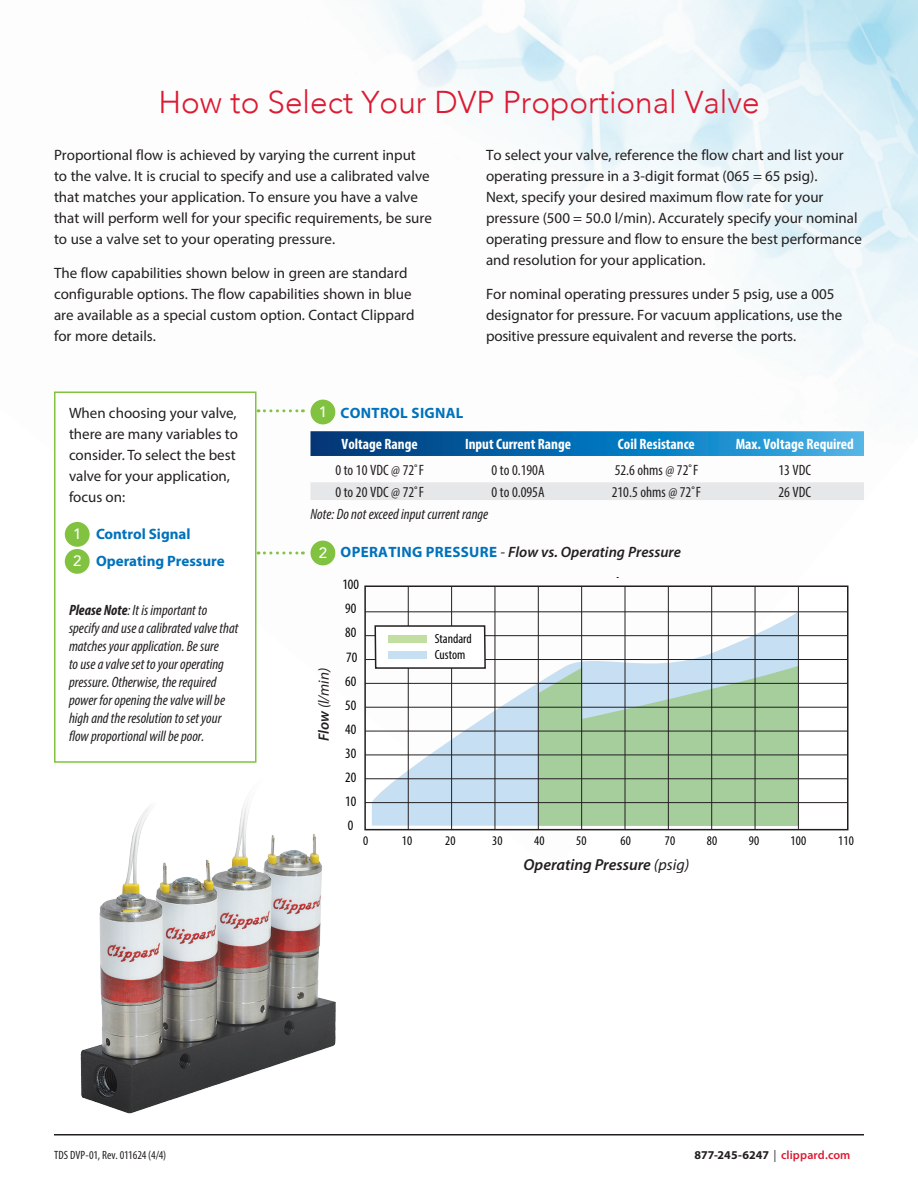
<style>
.page{position:relative;width:918px;height:1188px;background:#fff}
.page>*{position:absolute;margin:0;border:0;box-sizing:border-box;transform-origin:0 0}
.H2_Header__R{font:300 31.5px "Avenir";color:#dc1a32}
.t1{font:italic 600 16.05px "Myriad Pro";color:#231f20}
.Copy{font:15px/21px "Myriad Pro";color:#231f20}
.Copy-2{font:italic condensed 15px/18px "Myriad Pro";color:#231f20}
.t2{font:condensed 15px "Myriad Pro";color:#231f20}
.Order_Header{font:700 condensed 15px "Myriad Pro";color:#fff}
.t3{font:italic 600 15px "Myriad Pro";color:#231f20}
.Copy-3{font:700 15px/27px "Myriad Pro";color:#0072bc}
.Copy-4{font:700 15px "Myriad Pro";letter-spacing:.02em;color:#0072bc}
.t4{font:italic 15px "Myriad Pro";color:#231f20}
.t5{font:500 15px "Avenir";color:#fff}
.t6{font:condensed 14.4px/24px "Myriad Pro";color:#050504}
.t7{font:condensed 13.35px "Myriad Pro";letter-spacing:.02em;color:#050504}
.t8{font:condensed 13.35px/15.3px "Myriad Pro";color:#050504}
.t9{font:condensed 12px "Myriad Pro";color:#231f20}
.t10{font:700 12px "Myriad Pro";letter-spacing:.005em;color:#231f20}
.s1{font-weight:700}
.s2{font-weight:700;font-style:normal;color:#0072bc}
.s3{font-weight:400}
.s4{font-weight:600}
.s5{font-weight:400;font-stretch:condensed}
.s6{font-weight:600;color:#dc1a32}
</style>
<div class="page">
<img style="left:54px;top:0;width:864px;height:831px">
<svg style="left:258px;top:409px;width:45px;height:3px"></svg>
<svg style="left:258px;top:552px;width:45px;height:3px"></svg>
<svg style="left:310px;top:431px;width:554px;height:25px;background:#1373b3"></svg>
<div style="left:310px;top:482px;width:554px;height:18px;background:#e6e7e9"></div>
<div style="left:310px;top:400px;width:25px;height:24px;background:#81c340;border-radius:50%"></div>
<div style="left:310px;top:541px;width:25px;height:24px;background:#81c340;border-radius:50%"></div>
<svg style="left:372px;top:613px;width:426px;height:213px"></svg>
<svg style="left:539px;top:666px;width:259px;height:160px;background:#a8cda7"></svg>
<hr style="left:365px;top:612px;width:483px;height:1px;background:#231f20">
<hr style="left:365px;top:635px;width:483px;height:1px;background:#231f20">
<hr style="left:365px;top:659px;width:483px;height:1px;background:#231f20">
<hr style="left:365px;top:683px;width:483px;height:1px;background:#231f20">
<hr style="left:365px;top:707px;width:483px;height:1px;background:#231f20">
<hr style="left:365px;top:731px;width:483px;height:1px;background:#231f20">
<hr style="left:365px;top:755px;width:483px;height:1px;background:#231f20">
<hr style="left:365px;top:779px;width:483px;height:1px;background:#231f20">
<hr style="left:365px;top:802px;width:483px;height:1px;background:#231f20">
<hr style="left:408px;top:586px;width:1px;height:244px;background:#231f20">
<hr style="left:451px;top:586px;width:1px;height:244px;background:#231f20">
<hr style="left:495px;top:586px;width:1px;height:244px;background:#231f20">
<hr style="left:538px;top:586px;width:1px;height:244px;background:#231f20">
<hr style="left:581px;top:586px;width:1px;height:244px;background:#231f20">
<hr style="left:625px;top:586px;width:1px;height:244px;background:#231f20">
<hr style="left:668px;top:586px;width:1px;height:244px;background:#231f20">
<hr style="left:711px;top:586px;width:1px;height:244px;background:#231f20">
<hr style="left:755px;top:586px;width:1px;height:244px;background:#231f20">
<hr style="left:798px;top:586px;width:1px;height:244px;background:#231f20">
<div style="left:364px;top:586px;width:485px;height:244px;border:2px solid #231f20"></div>
<svg style="left:374px;top:625px;width:113px;height:45px"></svg>
<div style="left:389px;top:636px;width:38px;height:7px;background:#c2dea0"></div>
<div style="left:389px;top:651px;width:38px;height:7px;background:#c7dff2"></div>
<hr style="left:54px;top:1134px;width:810px;height:2px;background:#231f20">
<div style="left:55px;top:392px;width:201px;height:370px;background:#fff"></div>
<div style="left:54px;top:392px;width:202px;height:371px;border:2px solid #81c340"></div>
<div style="left:65px;top:522px;width:25px;height:25px;background:#81c340;border-radius:50%"></div>
<div style="left:65px;top:549px;width:25px;height:25px;background:#81c340;border-radius:50%"></div>
<img style="left:70px;top:770px;width:277px;height:344px">
<p class="H2_Header__R" style="left:158px;top:83px;width:603px">How to Select Your DVP Proportional Valve</p>
<p class="Copy" style="left:54px;top:144px;width:379px">Proportional flow is achieved by varying the current input to the valve. It is crucial to specify and use a calibrated valve that matches your application. To ensure you have a valve that will perform well for your specific requirements, be sure to use a valve set to your operating pressure.</p>
<p class="Copy" style="left:54px;top:262px;width:362px">The flow capabilities shown below in green are standard configurable options. The flow capabilities shown in blue are available as a special custom option. Contact Clippard for more details.</p>
<p class="Copy" style="left:486px;top:144px;width:377px">To select your valve, reference the flow chart and list your operating pressure in a 3-digit format (065 = 65 psig).<br>Next, specify your desired maximum flow rate for your pressure (500 = 50.0 l/min). Accurately specify your nominal operating pressure and flow to ensure the best performance and resolution for your application.</p>
<p class="Copy" style="left:486px;top:283px;width:358px">For nominal operating pressures under 5 psig, use a 005 designator for pressure. For vacuum applications, use the positive pressure equivalent and reverse the ports.</p>
<p class="Copy" style="left:69px;top:402px;width:170px">When choosing your valve, there are many variables to consider. To select the best valve for your application, focus on:</p>
<p class="Copy-3" style="left:96px;top:519px;width:130px">Control Signal<br>Operating Pressure</p>
<p class="Copy-2" style="left:69px;top:601px;width:171px"><span class="s1">Please Note</span>: It is important to specify and use a calibrated valve that matches your application. Be sure<br>to use a valve set to your operating pressure. Otherwise, the required power for opening the valve will be high and the resolution to set your flow proportional will be poor.</p>
<p class="t5" style="left:73px;top:521px;width:10px">1</p>
<p class="t5" style="left:73px;top:548px;width:10px">2</p>
<p class="t5" style="left:319px;top:399px;width:10px">1</p>
<p class="Copy-4" style="left:341px;top:403px;width:124px">CONTROL SIGNAL</p>
<p class="Order_Header" style="left:342px;top:435px;width:78px">Voltage Range</p>
<p class="Order_Header" style="left:465px;top:435px;width:108px">Input Current Range</p>
<p class="Order_Header" style="left:618px;top:435px;width:78px">Coil Resistance</p>
<p class="Order_Header" style="left:736px;top:435px;width:120px">Max. Voltage Required</p>
<p class="t2" style="left:335px;top:461px;width:90px">0 to 10 VDC @ 72˚F</p>
<p class="t2" style="left:492px;top:461px;width:55px">0 to 0.190A</p>
<p class="t2" style="left:615px;top:461px;width:85px">52.6 ohms @ 72˚F</p>
<p class="t2" style="left:778px;top:461px;width:34px">13 VDC</p>
<p class="t2" style="left:335px;top:483px;width:90px">0 to 20 VDC @ 72˚F</p>
<p class="t2" style="left:492px;top:483px;width:55px">0 to 0.095A</p>
<p class="t2" style="left:612px;top:483px;width:91px">210.5 ohms @ 72˚F</p>
<p class="t2" style="left:778px;top:483px;width:34px">26 VDC</p>
<p class="Copy-2" style="left:310px;top:505px;width:179px">Note: Do not exceed input current range</p>
<p class="t3" style="left:341px;top:543px;width:342px"><span class="s2">OPERATING PRESSURE</span> <span class="s3">-</span> Flow vs. Operating Pressure</p>
<p class="t5" style="left:319px;top:540px;width:10px">2</p>
<p class="t4" style="left:315px;top:741px;width:75px;rotate:-90deg"><span class="s4">Flow</span> (l/min)</p>
<p class="t6" style="left:342px;top:572px;width:18px">100<br>90<br>80<br>70<br>60<br>50<br>40<br>30<br>20<br>10<br>0</p>
<p class="t8" style="left:435px;top:631px;width:39px">Standard<br>Custom</p>
<p class="t7" style="left:363px;top:833px;width:7px">0</p>
<p class="t7" style="left:402px;top:833px;width:12px">10</p>
<p class="t7" style="left:445px;top:833px;width:12px">20</p>
<p class="t7" style="left:492px;top:833px;width:12px">30</p>
<p class="t7" style="left:534px;top:833px;width:12px">40</p>
<p class="t7" style="left:576px;top:833px;width:12px">50</p>
<p class="t7" style="left:620px;top:833px;width:12px">60</p>
<p class="t7" style="left:665px;top:833px;width:12px">70</p>
<p class="t7" style="left:707px;top:833px;width:12px">80</p>
<p class="t7" style="left:749px;top:833px;width:12px">90</p>
<p class="t7" style="left:790px;top:833px;width:17px">100</p>
<p class="t7" style="left:838px;top:833px;width:17px">110</p>
<p class="t1" style="left:523px;top:854px;width:167px">Operating Pressure <span class="s3">(psig)</span></p>
<p class="t9" style="left:54px;top:1148px;width:114px">TDS DVP-01, Rev. 011624 (4/4)</p>
<p class="t10" style="left:694px;top:1147px;width:158px">877-245-6247 <span class="s5">|</span> <span class="s6">clippard.com</span></p>
</div>
